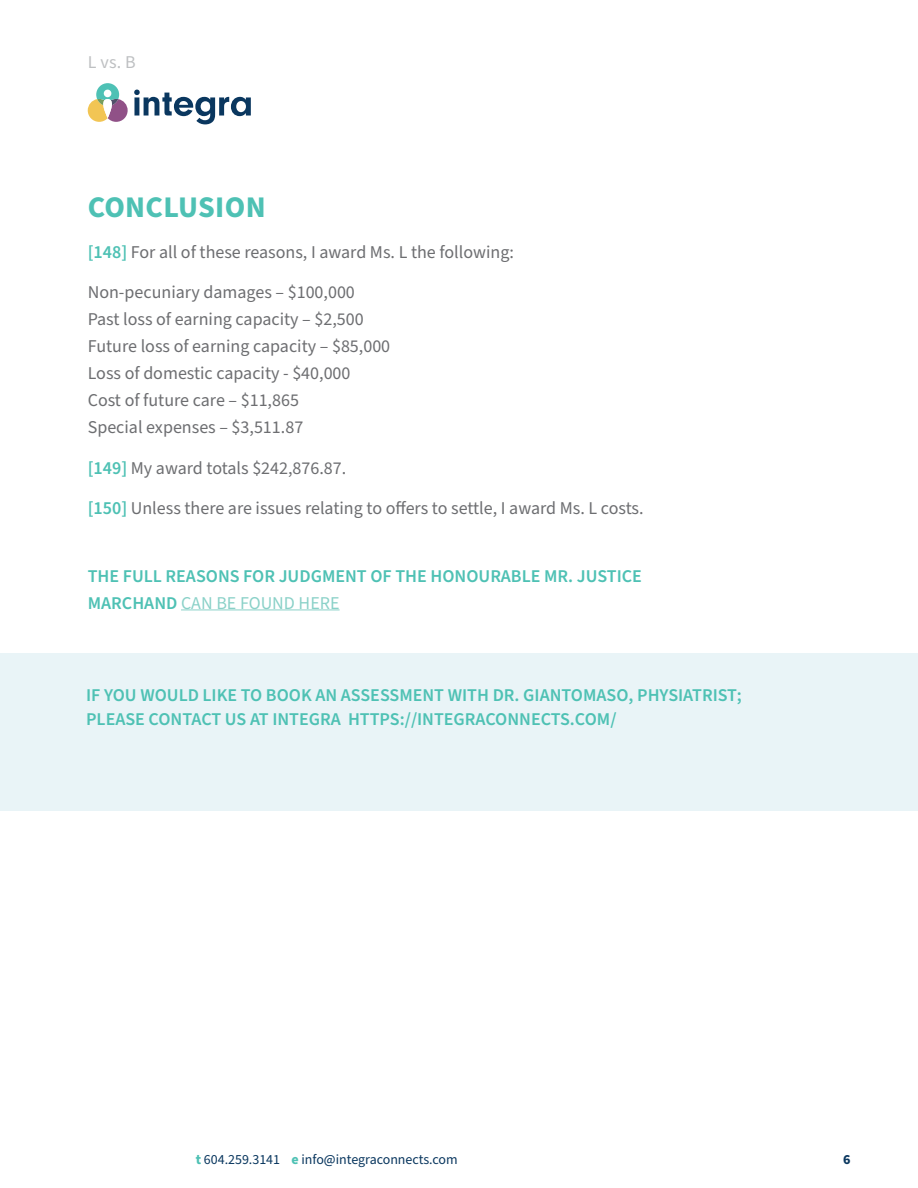
<style>
.page{position:relative;width:918px;height:1188px;background:#fff}
.page>*{position:absolute;margin:0;border:0;box-sizing:border-box;transform-origin:0 0}
.t1{font:700 30px "Source Sans Pro";letter-spacing:.01em;color:#4ec1b4}
.t2{font:18px/27px "Source Sans Pro";color:#6d6e71}
.t3{font:600 18px/27px "Source Sans Pro";color:#4ec1b4}
.t4{font:18px "Source Sans Pro";color:#bec0c2}
.t5{font:13.95px "Source Sans Pro";color:#0a375f}
.t6{font:700 13.95px "Source Sans Pro";color:#0a375f}
.s1{font-weight:600;color:#4ec1b4}
.s2{font-weight:400;color:#8ad1c8}
.s3{font-weight:700;color:#4ec1b4}
</style>
<div class="page">
<svg style="left:88px;top:83px;width:40px;height:39px"></svg>
<div style="left:104px;top:90px;width:7px;height:7px;background:#fff;border-radius:50%"></div>
<svg style="left:134px;top:90px;width:117px;height:34px"></svg>
<hr style="left:181px;top:609px;width:159px;height:1px;background:#8ad1c8">
<div style="left:0;top:654px;width:918px;height:157px;background:#e9f4f7"></div>
<p class="t4" style="left:88px;top:50px;width:50px">L vs. B</p>
<h1 class="t1" style="left:88px;top:187px;width:179px">CONCLUSION</h1>
<p class="t2" style="left:88px;top:239px;width:428px"><span class="s1">[148]</span> For all of these reasons, I award Ms. L the following:</p>
<p class="t2" style="left:88px;top:279px;width:304px">Non-pecuniary damages – $100,000<br>Past loss of earning capacity – $2,500<br>Future loss of earning capacity – $85,000<br>Loss of domestic capacity - $40,000<br>Cost of future care – $11,865<br>Special expenses – $3,511.87</p>
<p class="t2" style="left:88px;top:455px;width:260px"><span class="s1">[149]</span> My award totals $242,876.87.</p>
<p class="t2" style="left:88px;top:495px;width:557px"><span class="s1">[150]</span> Unless there are issues relating to offers to settle, I award Ms. L costs.</p>
<p class="t3" style="left:88px;top:563px;width:556px">THE FULL REASONS FOR JUDGMENT OF THE HONOURABLE MR. JUSTICE<br>MARCHAND <span class="s2">CAN BE FOUND HERE</span></p>
<p class="t3" style="left:86px;top:684px;width:657px;line-height:24px">IF YOU WOULD LIKE TO BOOK AN ASSESSMENT WITH DR. GIANTOMASO, PHYSIATRIST;<br>PLEASE CONTACT US AT INTEGRA HTTPS://INTEGRACONNECTS.COM/</p>
<p class="t5" style="left:196px;top:1150px;width:264px"><span class="s3">t</span> 604.259.3141 <span class="s3">e</span> info@integraconnects.com</p>
<p class="t6" style="left:843px;top:1150px;width:9px">6</p>
</div>
